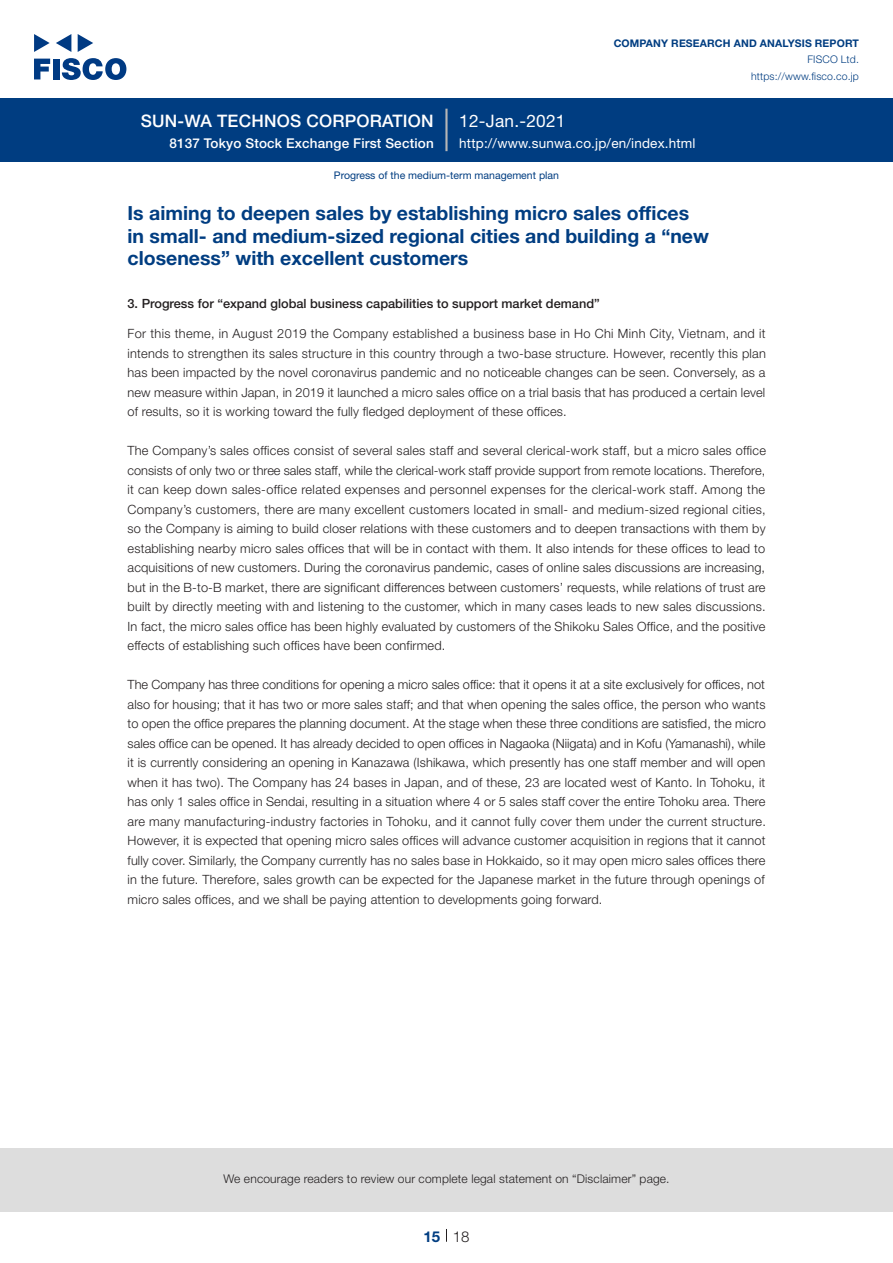
<style>
.page{position:relative;width:893px;height:1263px;background:#fff}
.page>*{position:absolute;margin:0;border:0;box-sizing:border-box;transform-origin:0 0}
.t1{font:700 19.5px/22.5px "Helvetica Neue LT Std";color:#003d81}
.t2{font:500 17.25px "Helvetica Neue LT Std";letter-spacing:.015em;color:#fff}
.t3{font:17.25px "Helvetica Neue LT Std";letter-spacing:.015em;color:#fff}
.t4{font:300 15px "Helvetica Neue LT Std";color:#231f20}
.t5{font:700 15px "Helvetica Neue LT Std";color:#003d81}
.t6{font:13.5px "Helvetica Neue LT Std";letter-spacing:.015em;color:#fff}
.t7{font:500 13.5px "Helvetica Neue LT Std";letter-spacing:.015em;color:#fff}
.t8{font:300 12.75px/19.5px "Helvetica Neue LT Std";letter-spacing:.015em;color:#231f20;text-align:justify}
.t9{font:500 12.75px "Helvetica Neue LT Std";color:#231f20}
.t10{font:300 12px "Helvetica Neue LT Std";letter-spacing:.015em;color:#231f20}
.t11{font:10.5px "Helvetica Neue LT Std";color:#003d81}
.t12{font:700 10.5px "Helvetica Neue LT Std";letter-spacing:.015em;color:#003d81}
.t13{font:300 10.5px/16.5px "Helvetica Neue LT Std";letter-spacing:.015em;color:#003d81;text-align:right}
</style>
<div class="page">
<div style="left:0;top:1148px;width:893px;height:64px;background:#ddd"></div>
<svg style="left:34px;top:59px;width:16px;height:20px"></svg>
<div style="left:53px;top:59px;width:6px;height:20px;background:#003a83"></div>
<svg style="left:62px;top:58px;width:64px;height:22px"></svg>
<svg style="left:34px;top:34px;width:16px;height:18px"></svg>
<svg style="left:78px;top:34px;width:15px;height:18px"></svg>
<svg style="left:56px;top:34px;width:15px;height:18px"></svg>
<div style="left:0;top:98px;width:893px;height:64px;background:#003d81"></div>
<hr style="left:445px;top:109px;width:3px;height:42px;background:#b5b5b6">
<svg style="left:446px;top:1229px;width:1px;height:13px"></svg>
<h2 class="t2" style="left:141px;top:110px;width:295px">SUN-WA TECHNOS CORPORATION</h2>
<p class="t7" style="left:169px;top:135px;width:266px">8137 Tokyo Stock Exchange First Section</p>
<h2 class="t3" style="left:459px;top:110px;width:108px">12-Jan.-2021</h2>
<p class="t12" style="left:614px;top:37px;width:247px">COMPANY RESEARCH AND ANALYSIS REPORT</p>
<p class="t13" style="left:751px;top:51px;width:109px">FISCO Ltd. https://www.fisco.co j p.</p>
<p class="t6" style="left:459px;top:135px;width:238px">http://www.sunwa.co j p. /en/index.html</p>
<p class="t11" style="left:334px;top:169px;width:227px">Progress of the medium-term management plan</p>
<h1 class="t1" style="left:128px;top:202px;width:583px">Is aiming to deepen sales by establishing micro sales offices in small- and medium-sized regional cities and building a “new closeness” with excellent customers</h1>
<p class="t9" style="left:128px;top:296px;width:474px">3. Progress for “expand global business capabilities to support market demand“</p>
<p class="t8" style="left:128px;top:324px;width:640px">For this theme in, August 2019 the Company established a business base in Ho Chi Minh City, Vietnam, and it intends to strengthen its sales structure in this country through a two-base structure. However, recently this plan has been impacted by the novel coronavirus pandemic and no noticeable changes can be seen. Conversely, as a new measure within Japan in, 2019 it launched a micro sales office on a trial basis that has produced a certain level of results, so isit working toward the fully fledged deployment of these offices.</p>
<p class="t8" style="left:128px;top:441px;width:640px">The Company s’ sales offices consist of several sales staff and several clerical-work staff, but a micro sales office consists of only two or three sales staff, while the clerical-work staff provide support from remote locations. Therefore, it can keep down sales-office related expenses and personnel expenses for the clerical-work staff. Among the Company s’ customers, there are many excellent customers located in small- and medium-sized regional cities, so the Company is aiming to build closer relations with these customers and to deepen transactions with them by establishing nearby micro sales offices that will be in contact with them It. also intends for these offices to lead to acquisitions of new customers. During the coronavirus pandemic, cases of online sales discussions are increasing, but in the B-to B- market, there are significant differences between customers’ requests, while relations of trust are built by directly meeting with and listening to the customer, which in many cases leads to new sales discussions.<br>In fact, the micro sales office has been highly evaluated by customers of the Shikoku Sales Office, and the positive effects of establishing such offices have been confirmed.</p>
<p class="t8" style="left:128px;top:675px;width:640px">The Company has three conditions for opening a micro sales office: that it opens it at a site exclusively for offices, not also for housing; that it has two or more sales staff; and that when opening the sales office, the person who wants to open the office prepares the planning document. At the stage when these three conditions are satisfied, the micro sales office can be opened It. has already decided to open offices in Nagaoka (Niigata) and in Kofu (Yamanashi ,) while<br>isit currently considering an opening in Kanazawa (Ishikawa, which presently has one staff member and will open when it has two .) The Company has 24 bases in Japan, and of these, 23 are located west of Kanto In. Tohoku it, has only 1 sales office in Sendai, resulting in a situation where 4 or 5 sales staff cover the entire Tohoku area. There are many manufacturing-industry factories in Tohoku, and it cannot fully cover them under the current structure.<br>However isit, expected that opening micro sales offices will advance customer acquisition in regions that it cannot fully cover. Similarly, the Company currently has no sales base in Hokkaido, so it may open micro sales offices there in the future. Therefore, sales growth can be expected for the Japanese market in the future through openings of micro sales offices, and we shall be paying attention to developments going forward.</p>
<p class="t10" style="left:223px;top:1171px;width:448px">We encourage readers to review our complete legal statement on “Disclaimer” page.</p>
<p class="t5" style="left:423px;top:1227px;width:18px">15</p>
<p class="t4" style="left:453px;top:1227px;width:18px">18</p>
</div>
